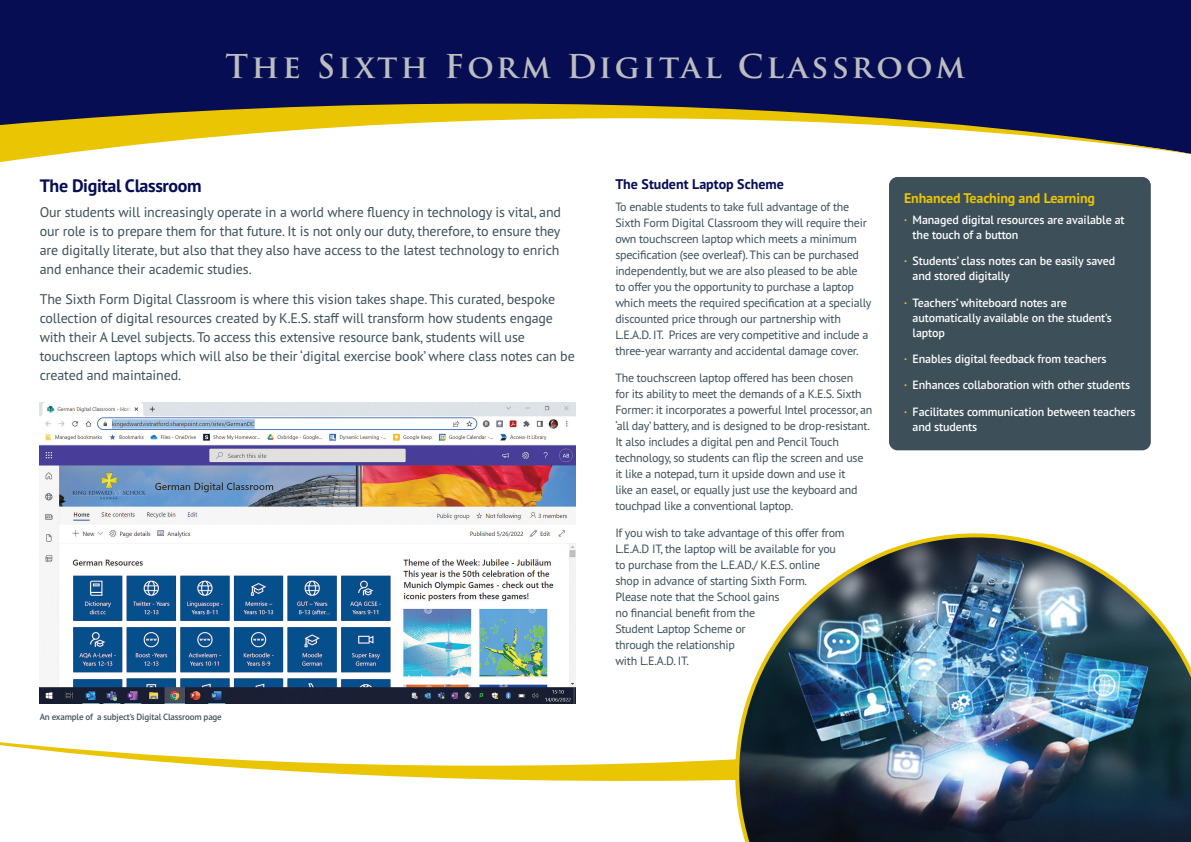
<style>
.page{position:relative;width:1191px;height:842px;background:#fff}
.page>*{position:absolute;margin:0;border:0;box-sizing:border-box;transform-origin:0 0}
.t1{font:700 32px "Trajan Pro";letter-spacing:.1em;color:#bcbdc0}
.t2{font:700 18px "PT Sans Pro";letter-spacing:-.02em;color:#060d53}
.t3{font:14px/19px "PT Sans Pro";letter-spacing:-.01em;color:#3d4f59;text-align:justify}
.t4{font:700 14px "PT Sans Pro";letter-spacing:-.01em;color:#e9c503}
.t5{font:700 14px "PT Sans Pro";color:#060d53}
.t6{font:12px/16px "PT Sans Pro";letter-spacing:-.02em;color:#3d4f59}
.t7{font:600 12px/15px "PT Sans Pro";letter-spacing:-.01em;color:#fff}
.t8{font:600 9px "PT Sans Pro";letter-spacing:-.02em;color:#3d4f59}
.s1{font-weight:700;color:#e9c503}
</style>
<div class="page">
<div style="left:889px;top:177px;width:261px;height:273px;background:#3d4f59;border-radius:9px"></div>
<svg style="left:0;top:652px;width:735px;height:129px"></svg>
<div style="left:0;top:0;width:1191px;height:30px;background:#060d53"></div>
<svg style="left:0;top:30px;width:1191px;height:133px;fill:#060d53"></svg>
<img style="left:735px;top:533px;width:456px;height:309px">
<img style="left:40px;top:403px;width:535px;height:301px">
<h1 class="t1" style="left:226px;top:46px;width:741px">The Sixth Form Digital Classroom</h1>
<h2 class="t2" style="left:40px;top:174px;width:163px">The Digital Classroom</h2>
<p class="t3" style="left:40px;top:202px;width:523px">Our students will increasingly operate in a world where fluency in technology is vital, and our role is to prepare them for that future. It is not only our duty, therefore, to ensure they are digitally literate, but also that they also have access to the latest technology to enrich and enhance their academic studies.</p>
<p class="t3" style="left:40px;top:289px;width:536px;text-align:left">The Sixth Form Digital Classroom is where this vision takes shape. This curated, bespoke collection of digital resources created by K.E.S. staff will transform how students engage with their A Level subjects. To access this extensive resource bank, students will use touchscreen laptops which will also be their ‘digital exercise book’ where class notes can be created and maintained.</p>
<p class="t8" style="left:40px;top:711px;width:184px">An example of a subject’s Digital Classroom page</p>
<p class="t5" style="left:615px;top:175px;width:170px">The Student Laptop Scheme</p>
<p class="t6" style="left:615px;top:198px;width:258px">To enable students to take full advantage of the Sixth Form Digital Classroom they will require their own touchscreen laptop which meets a minimum specification (see overleaf). This can be purchased independently, but we are also pleased to be able<br>to offer you the opportunity to purchase a laptop which meets the required specification at a specially discounted price through our partnership with L.E.A.D. IT. Prices are very competitive and include a three-year warranty and accidental damage cover.</p>
<p class="t6" style="left:615px;top:369px;width:258px">The touchscreen laptop offered has been chosen<br>for its ability to meet the demands of a K.E.S. Sixth Former: it incorporates a powerful Intel processor, an ‘all day’ battery, and is designed to be drop-resistant.<br>It also includes a digital pen and Pencil Touch technology, so students can flip the screen and use it like a notepad, turn it upside down and use it<br>like an easel, or equally just use the keyboard and touchpad like a conventional laptop.</p>
<p class="t6" style="left:615px;top:525px;width:231px">If you wish to take advantage of this offer from L.E.A.D IT, the laptop will be available for you to purchase from the L.E.AD./ K.E.S. online shop in advance of starting Sixth Form.<br>Please note that the School gains<br>no financial benefit from the<br>Student Laptop Scheme or<br>through the relationship<br>with L.E.A.D. IT.</p>
<p class="t4" style="left:904px;top:189px;width:192px">Enhanced Teaching and Learning</p>
<p class="t7" style="left:912px;top:212px;width:213px;text-indent:-9px"><span class="s1">·</span> Managed digital resources are available at the touch of a button</p>
<p class="t7" style="left:912px;top:253px;width:204px;text-indent:-9px"><span class="s1">·</span> Students’ class notes can be easily saved and stored digitally</p>
<p class="t7" style="left:912px;top:295px;width:201px;text-indent:-9px"><span class="s1">·</span> Teachers’ whiteboard notes are automatically available on the student’s laptop</p>
<p class="t7" style="left:904px;top:345px;width:233px;line-height:26.3px"><span class="s1">·</span> Enables digital feedback from teachers<br><span class="s1">·</span> Enhances collaboration with other students <span class="s1">·</span> Facilitates communication between teachers</p>
<p class="t7" style="left:912px;top:419px;width:66px">and students</p>
</div>
